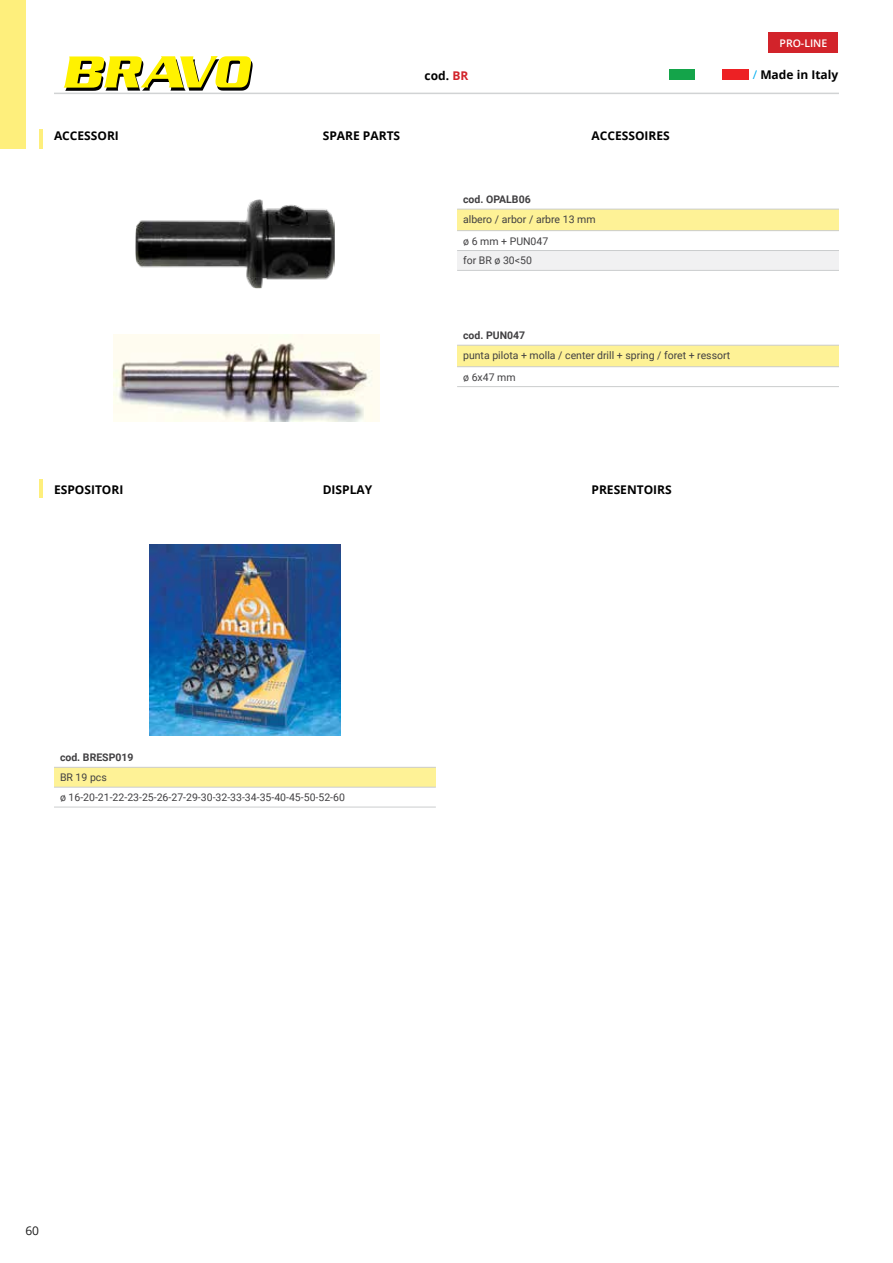
<style>
.page{position:relative;width:893px;height:1263px;background:#fff}
.page>*{position:absolute;margin:0;border:0;box-sizing:border-box;transform-origin:0 0}
.t1{font:700 12px "Open Sans";color:#000}
.t2{font:12px "Open Sans";color:#1a1a1a}
.t3{font:10.5px/21.5px "Roboto";color:#414042}
.t4{font:700 10.5px "Roboto";color:#414042}
.t5{font:600 10.5px "Open Sans";color:#fff}
.s1{color:#d2232a}
.s2{font-weight:400;color:#00aeef}
</style>
<div class="page">
<hr style="left:54px;top:93px;width:785px;height:1px;background:#d1d3d4">
<div style="left:0;top:0;width:26px;height:149px;background:#feef7c"></div>
<img style="left:135px;top:199px;width:200px;height:89px">
<img style="left:113px;top:335px;width:266px;height:86px">
<div style="left:457px;top:345px;width:382px;height:22px;background:#fef296"></div>
<hr style="left:457px;top:345px;width:382px;height:1px;background:#cbcdce">
<hr style="left:457px;top:366px;width:382px;height:1px;background:#cbcdce">
<hr style="left:457px;top:386px;width:382px;height:1px;background:#cbcdce">
<div style="left:457px;top:209px;width:382px;height:22px;background:#fef296"></div>
<div style="left:457px;top:250px;width:382px;height:20px;background:#f1f1f2"></div>
<hr style="left:457px;top:209px;width:382px;height:1px;background:#cbcdce">
<hr style="left:457px;top:230px;width:382px;height:1px;background:#cbcdce">
<hr style="left:457px;top:250px;width:382px;height:1px;background:#cbcdce">
<hr style="left:457px;top:270px;width:382px;height:1px;background:#cbcdce">
<img style="left:149px;top:545px;width:192px;height:191px">
<div style="left:54px;top:767px;width:382px;height:20px;background:#fef296"></div>
<hr style="left:54px;top:767px;width:382px;height:1px;background:#cbcdce">
<hr style="left:54px;top:787px;width:382px;height:1px;background:#cbcdce">
<hr style="left:54px;top:807px;width:382px;height:1px;background:#cbcdce">
<svg style="left:64px;top:56px;width:189px;height:35px"></svg>
<hr style="left:40px;top:129px;width:3px;height:20px;background:#feef7c">
<hr style="left:40px;top:480px;width:3px;height:18px;background:#feef7c">
<div style="left:769px;top:32px;width:69px;height:21px;background:#d2232a"></div>
<div style="left:670px;top:69px;width:26px;height:11px;background:#14a44a"></div>
<div style="left:722px;top:69px;width:26px;height:11px;background:#ed2124"></div>
<p class="t1" style="left:425px;top:67px;width:45px">cod. <span class="s1">BR</span></p>
<p class="t1" style="left:54px;top:127px;width:66px">ACCESSORI</p>
<p class="t1" style="left:323px;top:127px;width:79px">SPARE PARTS</p>
<p class="t1" style="left:591px;top:127px;width:80px">ACCESSOIRES</p>
<p class="t4" style="left:463px;top:193px;width:69px">cod. OPALB06</p>
<p class="t3" style="left:463px;top:209px;width:134px">albero / arbor / arbre 13 mm ø 6 mm + PUN047</p>
<p class="t3" style="left:463px;top:250px;width:70px">for BR ø 30&lt;50</p>
<p class="t5" style="left:779px;top:36px;width:49px">PRO-LINE</p>
<p class="t1" style="left:753px;top:66px;width:87px"><span class="s2">/</span> Made in Italy</p>
<p class="t4" style="left:463px;top:329px;width:64px">cod. PUN047</p>
<p class="t3" style="left:463px;top:345px;width:269px">punta pilota + molla / center drill + spring / foret + ressort ø 6x47 mm</p>
<p class="t1" style="left:54px;top:481px;width:71px">ESPOSITORI</p>
<p class="t1" style="left:323px;top:481px;width:51px">DISPLAY</p>
<p class="t1" style="left:591px;top:481px;width:82px">PRESENTOIRS</p>
<p class="t4" style="left:60px;top:751px;width:75px">cod. BRESP019</p>
<p class="t3" style="left:60px;top:768px;width:286px;line-height:20px">BR 19 pcs<br>ø 16-20-21-22-23-25-26-27-29-30-32-33-34-35-40-45-50-52-60</p>
<p class="t2" style="left:25px;top:1222px;width:15px">60</p>
</div>
